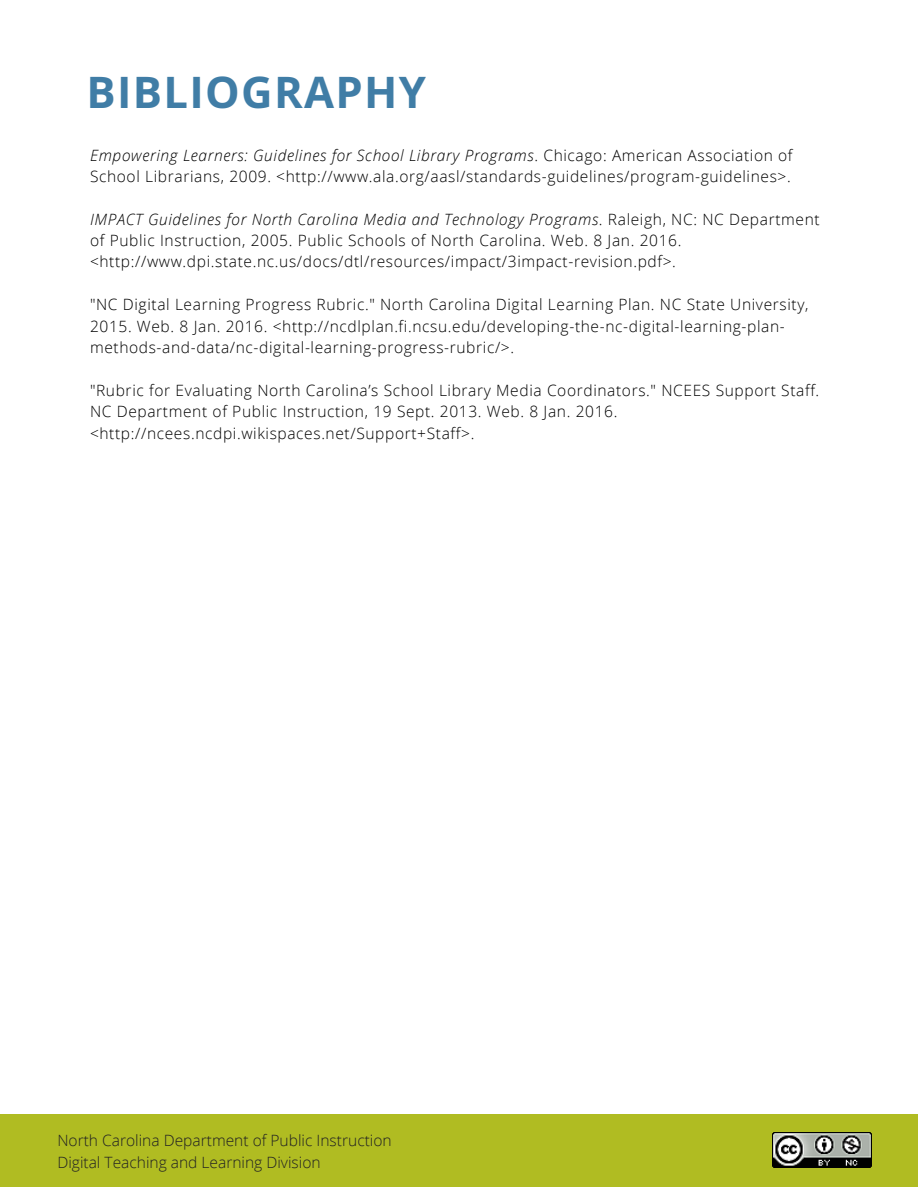
<style>
.page{position:relative;width:918px;height:1187px;background:#fff}
.page>*{position:absolute;margin:0;border:0;box-sizing:border-box;transform-origin:0 0}
.t1{font:700 43.65px "Open Sans";letter-spacing:.03em;color:#407da6}
.t2{font:300 15.6px/21.3px "Open Sans";letter-spacing:.04em;color:#000}
.t3{font:300 15.6px/21.3px "Open Sans";color:#222}
.s1{font-style:italic}
</style>
<div class="page">
<div style="left:0;top:1114px;width:918px;height:72px;background:#b0bc22"></div>
<img style="left:773px;top:1132px;width:99px;height:35px">
<h1 class="t1" style="left:87px;top:61px;width:341px">BIBLIOGRAPHY</h1>
<p class="t2" style="left:90px;top:144px;width:704px"><span class="s1">Empowering Learners: Guidelines for School Library Programs</span>. Chicago: American Association of<br>School Librarians, 2009. &lt;http://www.ala.org/aasl/standards-guidelines/program-guidelines&gt;.</p>
<p class="t2" style="left:90px;top:208px;width:731px"><span class="s1">IMPACT Guidelines for North Carolina Media and Technology Programs</span>. Raleigh, NC: NC Department of Public Instruction, 2005. Public Schools of North Carolina. Web. 8 Jan. 2016. &lt;http://www.dpi.state.nc.us/docs/dtl/resources/impact/3impact-revision.pdf&gt;.</p>
<p class="t2" style="left:90px;top:293px;width:720px">"NC Digital Learning Progress Rubric." North Carolina Digital Learning Plan. NC State University,<br>2015. Web. 8 Jan. 2016. &lt;http://ncdlplan.fi.ncsu.edu/developing-the-nc-digital-learning-plan&shy;methods-and-data/nc-digital-learning-progress-rubric/&gt;.</p>
<p class="t2" style="left:90px;top:379px;width:731px">"Rubric for Evaluating North Carolina’s School Library Media Coordinators." NCEES Support Staff.<br>NC Department of Public Instruction, 19 Sept. 2013. Web. 8 Jan. 2016. &lt;http://ncees.ncdpi.wikispaces.net/Support+Staff&gt;.</p>
<p class="t3" style="left:57px;top:1129px;width:336px">North Carolina Department of Public Instruction<br>Digital Teaching and Learning Division</p>
</div>
